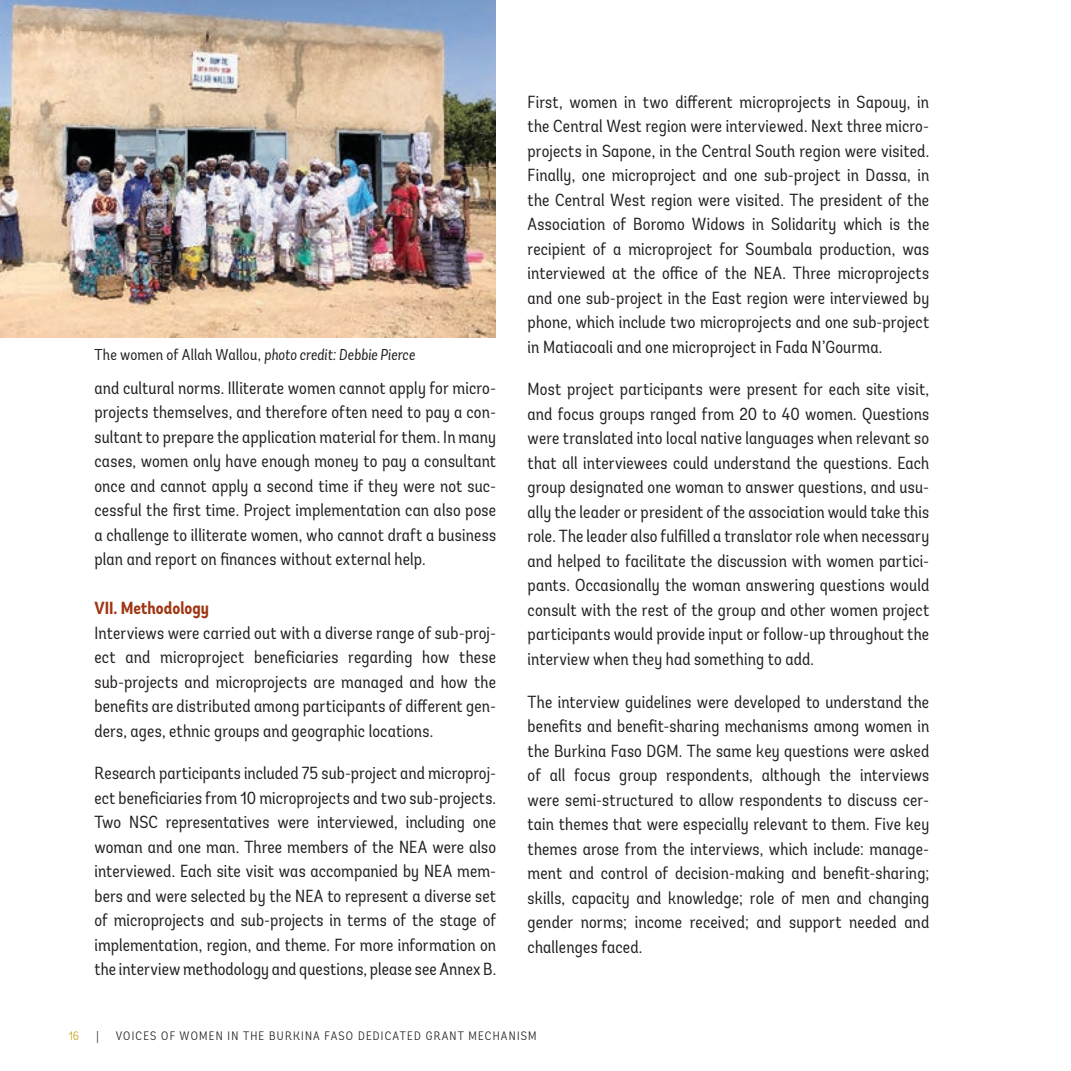
<style>
.page{position:relative;width:1071px;height:1071px;background:#fff}
.page>*{position:absolute;margin:0;border:0;box-sizing:border-box;transform-origin:0 0}
.t1{font:condensed 17.5px/24.5px "Andes";letter-spacing:.01em;color:#231f20;text-align:justify}
.t2{font:700 condensed 17.5px "Andes";color:#9f3613}
.t3{font:italic condensed 15.75px "Andes";letter-spacing:.01em;color:#231f20}
.t4{font:300 condensed 12.25px "Andes";letter-spacing:.1em;color:#231f20}
.t5{font:300 condensed 12.25px "Andes";color:#c7a722}
.s1{font-style:normal}
</style>
<div class="page">
<img style="left:0;top:0;width:495px;height:338px">
<p class="t3" style="left:94px;top:345px;width:322px"><span class="s1">The women of Allah Wallou,</span> photo credit: Debbie Pierce</p>
<p class="t1" style="left:94px;top:375px;width:403px">and cultural norms. Illiterate women cannot apply for micro&shy;projects themselves, and therefore often need to pay a con&shy;sultant to prepare the application material for them. In many cases, women only have enough money to pay a consultant once and cannot apply a second time if they were not suc&shy;cessful the first time. Project implementation can also pose a challenge to illiterate women, who cannot draft a business plan and report on finances without external help.</p>
<p class="t2" style="left:94px;top:597px;width:116px">VII. Methodology</p>
<p class="t1" style="left:94px;top:620px;width:403px">Interviews were carried out with a diverse range of sub-proj&shy;ect and microproject beneficiaries regarding how these sub-projects and microprojects are managed and how the benefits are distributed among participants of different gen&shy;ders, ages, ethnic groups and geographic locations.</p>
<p class="t1" style="left:94px;top:761px;width:403px">Research participants included 75 sub-project and microproj&shy;ect beneficiaries from 10 microprojects and two sub-projects.<br>Two NSC representatives were interviewed, including one woman and one man. Three members of the NEA were also interviewed. Each site visit was accompanied by NEA mem&shy;bers and were selected by the NEA to represent a diverse set of microprojects and sub-projects in terms of the stage of implementation, region, and theme. For more information on the interview methodology and questions, please see Annex B.</p>
<p class="t1" style="left:528px;top:89px;width:403px">First, women in two different microprojects in Sapouy, in the Central West region were interviewed. Next three micro&shy;projects in Sapone, in the Central South region were visited.<br>Finally, one microproject and one sub-project in Dassa, in the Central West region were visited. The president of the Association of Boromo Widows in Solidarity which is the recipient of a microproject for Soumbala production, was interviewed at the office of the NEA. Three microprojects and one sub-project in the East region were interviewed by phone, which include two microprojects and one sub-project in Matiacoali and one microproject in Fada N’Gourma.</p>
<p class="t1" style="left:528px;top:377px;width:403px">Most project participants were present for each site visit, and focus groups ranged from 20 to 40 women. Questions were translated into local native languages when relevant so that all interviewees could understand the questions. Each group designated one woman to answer questions, and usu&shy;ally the leader or president of the association would take this role. The leader also fulfilled a translator role when necessary and helped to facilitate the discussion with women partici&shy;pants. Occasionally the woman answering questions would consult with the rest of the group and other women project participants would provide input or follow-up throughout the interview when they had something to add.</p>
<p class="t1" style="left:528px;top:690px;width:403px">The interview guidelines were developed to understand the benefits and benefit-sharing mechanisms among women in the Burkina Faso DGM. The same key questions were asked of all focus group respondents, although the interviews were semi-structured to allow respondents to discuss cer&shy;tain themes that were especially relevant to them. Five key themes arose from the interviews, which include: manage&shy;ment and control of decision-making and benefit-sharing; skills, capacity and knowledge; role of men and changing gender norms; income received; and support needed and challenges faced.</p>
<p class="t5" style="left:69px;top:1028px;width:12px">16</p>
<p class="t4" style="left:96px;top:1028px;width:4px">|</p>
<p class="t4" style="left:116px;top:1028px;width:422px">VOICES OF WOMEN IN THE BURKINA FASO DEDICATED GRANT MECHANISM</p>
</div>
